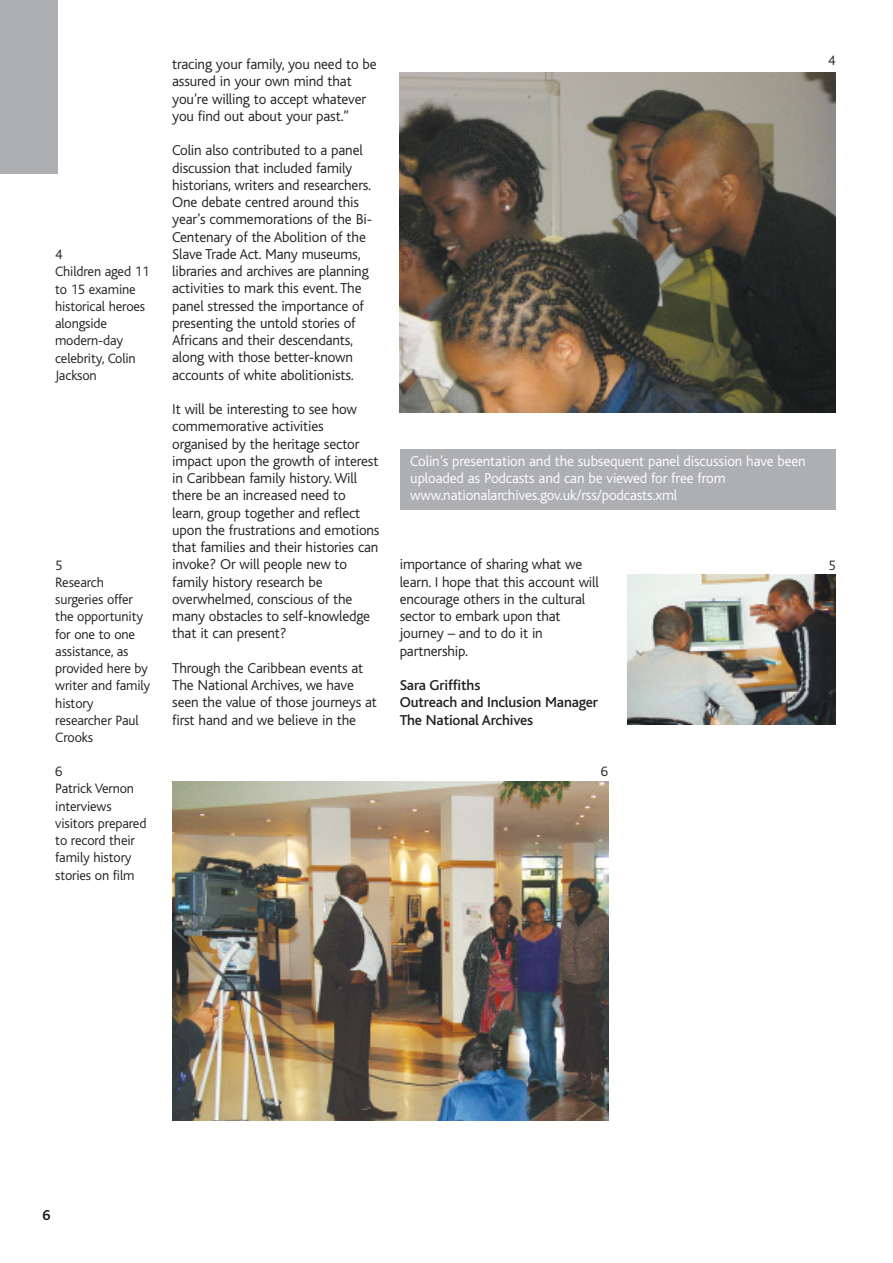
<style>
.page{position:relative;width:893px;height:1263px;background:#fff}
.page>*{position:absolute;margin:0;border:0;box-sizing:border-box;transform-origin:0 0}
.t1{font:300 15px/17.2px "Bliss";letter-spacing:-.01em;color:#231f20}
.t2{font:300 15px/17.2px "Bliss";letter-spacing:-.01em;color:#fff}
.t3{font:500 15px/17.2px "Bliss";letter-spacing:-.01em;color:#231f20}
.t4{font:700 15px "Bliss";color:#231f20}
.t5{font:300 14.25px/17.2px "Bliss";letter-spacing:-.01em;color:#231f20}
</style>
<div class="page">
<div style="left:0;top:0;width:57px;height:174px;background:#aeafb3"></div>
<img style="left:400px;top:73px;width:436px;height:339px">
<img style="left:172px;top:781px;width:436px;height:340px">
<div style="left:400px;top:449px;width:436px;height:60px;background:#aeafb3"></div>
<img style="left:627px;top:574px;width:209px;height:150px">
<p class="t5" style="left:828px;top:54px;width:9px">4</p>
<p class="t1" style="left:172px;top:57px;width:206px">tracing your family, you need to be assured in your own mind that you’re willing to accept whatever you find out about your past.”</p>
<p class="t1" style="left:172px;top:143px;width:201px">Colin also contributed to a panel discussion that included family historians, writers and researchers.<br>One debate centred around this year’s commemorations of the Bi-Centenary of the Abolition of the Slave Trade Act. Many museums, libraries and archives are planning activities to mark this event. The panel stressed the importance of presenting the untold stories of Africans and their descendants, along with those better-known accounts of white abolitionists.</p>
<p class="t1" style="left:172px;top:402px;width:209px">It will be interesting to see how commemorative activities organised by the heritage sector impact upon the growth of interest in Caribbean family history. Will there be an increased need to learn, group together and reflect upon the frustrations and emotions that families and their histories can invoke? Or will people new to family history research be overwhelmed, conscious of the many obstacles to self-knowledge that it can present?</p>
<p class="t1" style="left:172px;top:661px;width:206px">Through the Caribbean events at<br>The National Archives, we have seen the value of those journeys at first hand and we believe in the</p>
<p class="t5" style="left:55px;top:247px;width:96px">4<br>Children aged 11 to 15 examine historical heroes alongside modern-day celebrity, Colin<br>Jackson</p>
<p class="t2" style="left:410px;top:454px;width:397px">Colin’s presentation and the subsequent panel discussion have been uploaded as Podcasts and can be viewed for free from www.nationalarchives.gov.uk/rss/podcasts.xml</p>
<p class="t1" style="left:400px;top:557px;width:201px">importance of sharing what we learn. I hope that this account will encourage others in the cultural sector to embark upon that journey – and to do it in partnership.</p>
<p class="t3" style="left:400px;top:678px;width:200px">Sara Griffiths<br>Outreach and Inclusion Manager<br>The National Archives</p>
<p class="t5" style="left:55px;top:558px;width:97px">5<br>Research surgeries offer the opportunity for one to one assistance, as provided here by writer and family history researcher Paul<br>Crooks</p>
<p class="t5" style="left:828px;top:558px;width:9px">5</p>
<p class="t5" style="left:55px;top:764px;width:93px">6<br>Patrick Vernon interviews visitors prepared to record their family history stories on film</p>
<p class="t5" style="left:601px;top:764px;width:9px">6</p>
<p class="t4" style="left:43px;top:1210px;width:10px">6</p>
</div>
